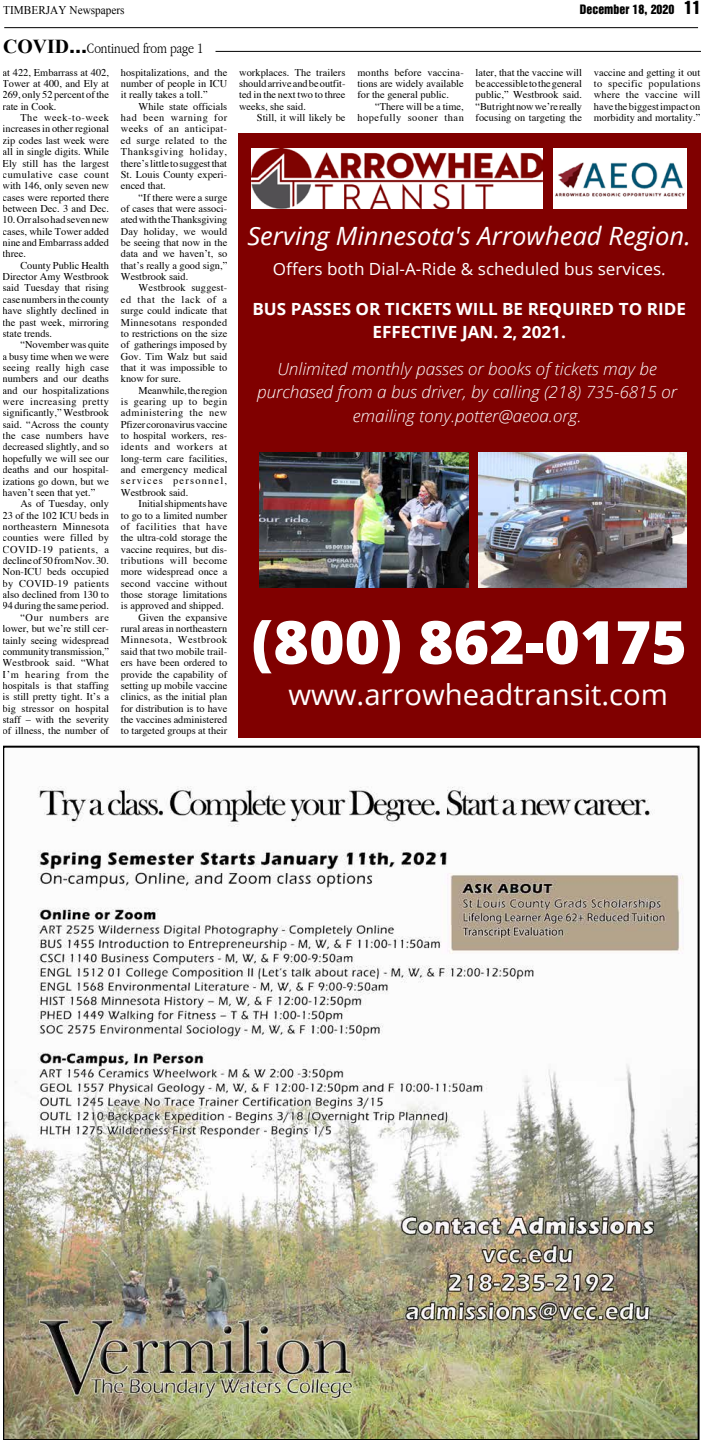
<style>
.page{position:relative;width:706px;height:1440px;background:#fff}
.page>*{position:absolute;margin:0;border:0;box-sizing:border-box;transform-origin:0 0}
.t1{font:800 59.7px "Open Sans";color:#fff}
.t2{font:28.7px "Open Sans";color:#fff}
.t3{font:italic 25.2px "Open Sans";color:#fff}
.t4{font:italic 300 16.8px/23.4px "Open Sans";color:#fff;text-align:center}
.t5{font:700 16.8px/23.4px "Open Sans";color:#fff;text-align:center}
.t6{font:16.8px "Open Sans";color:#fff}
.t7{font:300 condensed 14.8px "Garamond";letter-spacing:-.005em;color:#000}
.t8{font:11.9px "Times New Roman";color:#000;scale:.95 1}
.t9{font:11.9px "Helvetica Inserat";color:#000}
.t10{font:10.4px/11.4px "Times";color:#000;text-align:justify}
.t11{font:10.4px/11.4px "Times";letter-spacing:.05em;color:#000;text-align:right}
.t12{font:10.4px "Times";letter-spacing:.035em;color:#000}
.t13{font:10.4px "Times";letter-spacing:.045em;color:#000}
.s1{font-size:16.8px}
.s2{font-family:"Times New Roman";font-weight:700;font-stretch:normal;font-size:19.8px}
.s3{font-family:"Helvetica LT Std";font-weight:700;font-stretch:normal;font-size:21.7px}
</style>
<div class="page">
<hr style="left:4px;top:27px;width:694px;height:1px;background:#000">
<hr style="left:215px;top:51px;width:486px;height:1px;background:#000">
<img style="left:3px;top:746px;width:696px;height:694px">
<div style="left:238px;top:133px;width:462px;height:605px;background:#800000"></div>
<img style="left:251px;top:149px;width:292px;height:60px">
<img style="left:554px;top:149px;width:132px;height:60px">
<img style="left:259px;top:453px;width:209px;height:135px">
<img style="left:478px;top:453px;width:208px;height:135px">
<p class="t8" style="left:3px;top:2px;width:129px">TIMBERJAY Newspapers</p>
<p class="t9" style="left:580px;top:3px;width:122px">December 18, 2020 <span class="s1">11</span></p>
<h3 class="t7" style="left:3px;top:40px;width:201px"><span class="s2">COVID</span><span class="s3">...</span>Continued from page 1</h3>
<p class="t10" style="left:3px;top:67px;width:108px">at 422, Embarrass at 402, Tower at 400, and Ely at 269, only 52 percent of the rate in Cook.</p>
<p class="t10" style="left:3px;top:113px;width:108px;text-indent:18px">The week-to-week increases in other regional zip codes last week were all in single digits. While Ely still has the largest cumulative case count with 146, only seven new cases were reported there between Dec. 3 and Dec.</p>
<p class="t10" style="left:3px;top:215px;width:108px">10. Orr also had seven new cases, while Tower added nine and Embarrass added three.</p>
<p class="t10" style="left:3px;top:260px;width:108px;text-indent:18px">County Public Health Director Amy Westbrook said Tuesday that rising case numbers in the county have slightly declined in the past week, mirroring state trends.</p>
<p class="t10" style="left:3px;top:340px;width:108px;text-indent:18px">“November was quite a busy time when we were seeing really high case numbers and our deaths and our hospitalizations were increasing pretty significantly,” Westbrook said. “Across the county the case numbers have decreased slightly, and so hopefully we will see our deaths and our hospital&shy;izations go down, but we haven’t seen that yet.”</p>
<p class="t10" style="left:3px;top:499px;width:108px;text-align:right">As of Tuesday, only<br>23 of the 102 ICU beds in northeastern Minnesota counties were filled by<br>COVID-19 patients, a decline of 50 from Nov. 30.<br>Non-ICU beds occupied by COVID-19 patients also declined from 130 to<br>94 during the same period. “Our numbers are lower, but we’re still cer&shy;tainly seeing widespread community transmission,”<br>Westbrook said. “What<br>I’m hearing from the hospitals is that staffing is still pretty tight. It’s a big stressor on hospital staff – with the severity of illness, the number of</p>
<p class="t10" style="left:475px;top:67px;width:108px">later, that the vaccine will be accessible to the general public,” Westbrook said. “But right now we’re really focusing on targeting the</p>
<p class="t10" style="left:594px;top:67px;width:108px">vaccine and getting it out to specific populations where the vaccine will have the biggest impact on morbidity and mortality.”</p>
<p class="t10" style="left:239px;top:67px;width:108px">workplaces. The trailers should arrive and be outfit&shy;ted in the next two to three weeks, she said.</p>
<p class="t10" style="left:257px;top:112px;width:90px">Still, it will likely be</p>
<p class="t10" style="left:357px;top:67px;width:108px">months before vaccina&shy;tions are widely available for the general public.</p>
<p class="t11" style="left:357px;top:101px;width:108px">“There will be a time, hopefully sooner than</p>
<p class="t10" style="left:121px;top:67px;width:108px">hospitalizations, and the number of people in ICU it really takes a toll.”</p>
<p class="t10" style="left:121px;top:101px;width:108px;text-indent:18px">While state officials had been warning for weeks of an anticipat&shy;ed surge related to the Thanksgiving holiday, there’s little to suggest that St. Louis County experi&shy;enced that.</p>
<p class="t10" style="left:121px;top:192px;width:108px;text-indent:18px">“If there were a surge of cases that were associ&shy;ated with the Thanksgiving Day holiday, we would be seeing that now in the data and we haven’t, so that’s really a good sign,” Westbrook said.</p>
<p class="t10" style="left:121px;top:283px;width:108px;text-indent:18px">Westbrook suggest&shy;ed that the lack of a surge could indicate that Minnesotans responded to restrictions on the size of gatherings imposed by Gov. Tim Walz but said that it was impossible to know for sure.</p>
<p class="t10" style="left:121px;top:385px;width:108px;text-indent:18px">Meanwhile, the region is gearing up to begin administering the new Pfizer coronavirus vaccine to hospital workers, res&shy;idents and workers at long-term care facilities, and emergency medical services personnel, Westbrook said.</p>
<p class="t10" style="left:139px;top:499px;width:90px">Initial shipments have</p>
<p class="t10" style="left:121px;top:510px;width:108px">to go to a limited number</p>
<p class="t11" style="left:121px;top:521px;width:108px">of facilities that have</p>
<p class="t10" style="left:121px;top:533px;width:108px">the ultra-cold storage the</p>
<p class="t10" style="left:121px;top:544px;width:108px">vaccine requires, but dis-</p>
<p class="t12" style="left:121px;top:554px;width:108px">tributions will become</p>
<p class="t10" style="left:121px;top:567px;width:108px">more widespread once a</p>
<p class="t10" style="left:121px;top:578px;width:108px">second vaccine without</p>
<p class="t10" style="left:121px;top:589px;width:108px">those storage limitations</p>
<p class="t10" style="left:121px;top:601px;width:105px">is approved and shipped.</p>
<p class="t10" style="left:139px;top:612px;width:90px">Given the expansive</p>
<p class="t10" style="left:121px;top:624px;width:108px">rural areas in northeastern</p>
<p class="t13" style="left:121px;top:633px;width:108px">Minnesota, Westbrook</p>
<p class="t10" style="left:121px;top:646px;width:108px">said that two mobile trail-</p>
<p class="t10" style="left:121px;top:658px;width:108px">ers have been ordered to</p>
<p class="t10" style="left:121px;top:669px;width:108px">provide the capability of</p>
<p class="t10" style="left:121px;top:680px;width:108px">setting up mobile vaccine</p>
<p class="t10" style="left:121px;top:692px;width:108px">clinics, as the initial plan</p>
<p class="t10" style="left:121px;top:703px;width:108px">for distribution is to have</p>
<p class="t10" style="left:121px;top:714px;width:108px">the vaccines administered</p>
<p class="t10" style="left:121px;top:726px;width:108px">to targeted groups at their</p>
<h3 class="t3" style="left:247px;top:219px;width:445px">Serving Minnesota's Arrowhead Region.</h3>
<h3 class="t6" style="left:273px;top:257px;width:394px">Offers both Dial-A-Ride &amp; scheduled bus services.</h3>
<h3 class="t5" style="left:252px;top:297px;width:435px">BUS PASSES OR TICKETS WILL BE REQUIRED TO RIDE<br>EFFECTIVE JAN. 2, 2021.</h3>
<h3 class="t4" style="left:257px;top:357px;width:421px">Unlimited monthly passes or books of tickets may be purchased from a bus driver, by calling (218) 735-6815 or emailing tony.potter@aeoa.org.</h3>
<h1 class="t1" style="left:251px;top:597px;width:437px">(800) 862-0175</h1>
<h2 class="t2" style="left:288px;top:675px;width:381px">www.arrowheadtransit.com</h2>
</div>
